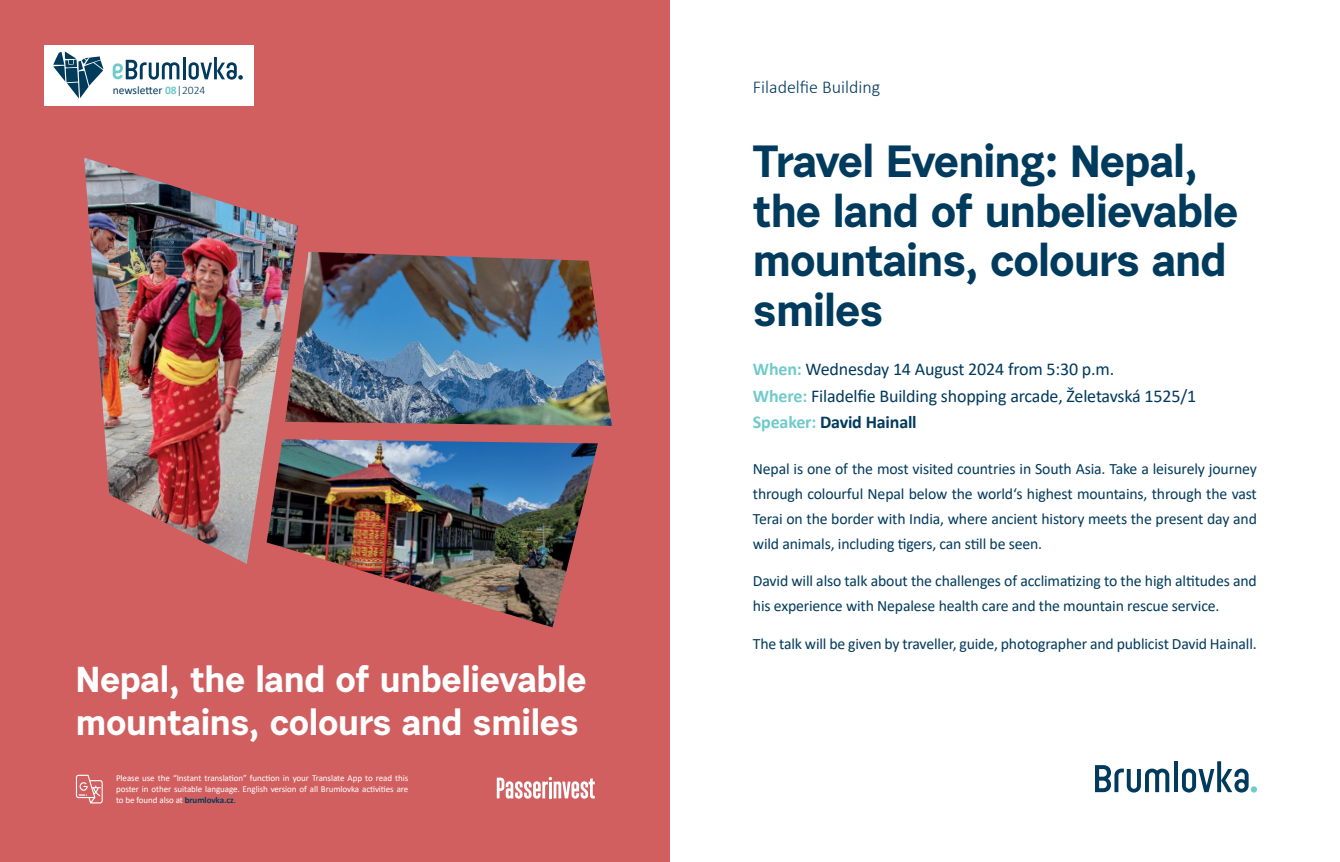
<style>
.page{position:relative;width:1340px;height:862px;background:#fff}
.page>*{position:absolute;margin:0;border:0;box-sizing:border-box;transform-origin:0 0}
.t1{font:700 45px/49.5px "Urban Grotesk Re Bo";letter-spacing:-.02em;color:#003a5d}
.t2{font:700 36px/42.8px "Urban Grotesk Re Bo";letter-spacing:-.01em;color:#fff}
.t3{font:18px/26.3px "Calibri";letter-spacing:-.01em;color:#003a5d}
.t4{font:300 18px "Calibri";color:#003a5d}
.t5{font:15.75px/24.8px "Calibri";letter-spacing:-.01em;color:#003a5d;text-align:justify}
.t6{font:11.47px "Calibri";color:#003a5d}
.t7{font:9px/10.8px "Calibri";letter-spacing:-.01em;color:#fff;text-align:justify}
.s1{font-weight:700;color:#70cacb}
.s2{font-weight:300}
.s3{font-weight:700;color:#003a5d}
.s4{color:#003a5d}
.s5{font-weight:700}
</style>
<div class="page">
<div style="left:0;top:0;width:670px;height:861px;background:#d15f60"></div>
<svg style="left:1095px;top:765px;width:74px;height:27px"></svg>
<svg style="left:1174px;top:761px;width:3px;height:30px"></svg>
<svg style="left:1182px;top:761px;width:66px;height:31px"></svg>
<svg style="left:1250px;top:785px;width:6px;height:7px"></svg>
<svg style="left:76px;top:774px;width:27px;height:29px"></svg>
<svg style="left:497px;top:777px;width:98px;height:21px"></svg>
<div style="left:45px;top:45px;width:209px;height:60px;background:#fff"></div>
<hr style="left:183px;top:57px;width:2px;height:22px;background:#003a5d">
<svg style="left:189px;top:57px;width:54px;height:23px"></svg>
<svg style="left:113px;top:60px;width:66px;height:20px"></svg>
<svg style="left:53px;top:51px;width:50px;height:47px"></svg>
<img style="left:84px;top:158px;width:214px;height:405px">
<img style="left:285px;top:252px;width:327px;height:173px">
<img style="left:267px;top:439px;width:331px;height:188px">
<p class="t6" style="left:113px;top:82px;width:94px">newsletter <span class="s1">08</span><span class="s2">|2024</span></p>
<p class="t4" style="left:753px;top:76px;width:129px">Filadelfie Building</p>
<h2 class="t2" style="left:76px;top:657px;width:512px">Nepal, the land of unbelievable mountains, colours and smiles</h2>
<p class="t7" style="left:116px;top:772px;width:294px">Please use the “Instant translation” function in your Translate App to read this poster in other suitable language. English version of all Brumlovka activities are to be found also at <span class="s3">brumlovka.cz</span><span class="s4">.</span></p>
<h1 class="t1" style="left:753px;top:135px;width:487px">Travel Evening: Nepal, the land of unbelievable mountains, colours and smiles</h1>
<p class="t3" style="left:753px;top:355px;width:445px"><span class="s1">When:</span> Wednesday 14 August 2024 from 5:30 p.m.<br><span class="s1">Where:</span> Filadelfie Building shopping arcade, Želetavská 1525/1<br><span class="s1">Speaker:</span> <span class="s5">David Hainall</span></p>
<p class="t5" style="left:753px;top:456px;width:505px">Nepal is one of the most visited countries in South Asia. Take a leisurely journey through colourful Nepal below the world‘s highest mountains, through the vast Terai on the border with India, where ancient history meets the present day and wild animals, including tigers, can still be seen.</p>
<p class="t5" style="left:753px;top:568px;width:505px">David will also talk about the challenges of acclimatizing to the high altitudes and his experience with Nepalese health care and the mountain rescue service.</p>
<p class="t5" style="left:753px;top:630px;width:505px">The talk will be given by traveller, guide, photographer and publicist David Hainall.</p>
</div>
